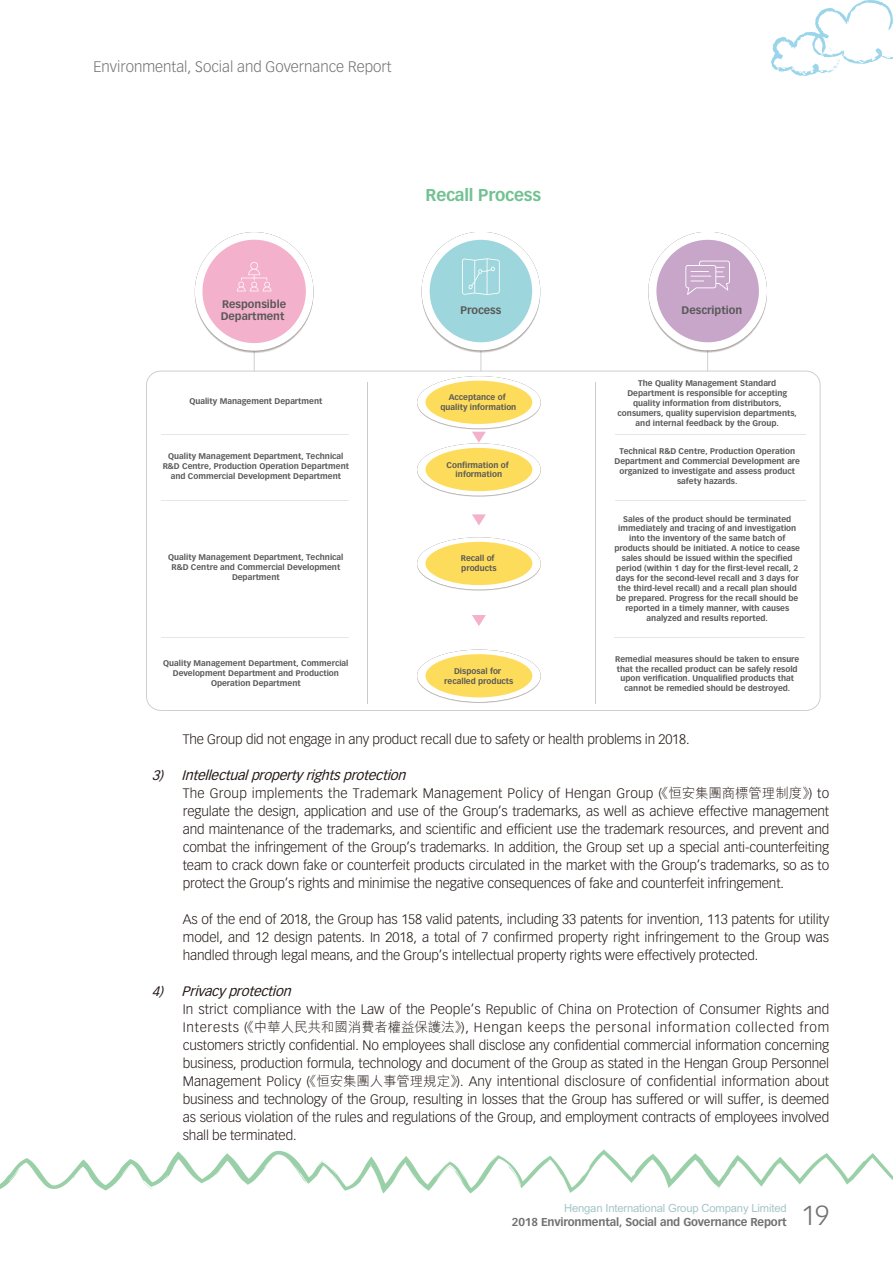
<style>
.page{position:relative;width:893px;height:1263px;background:#fff}
.page>*{position:absolute;margin:0;border:0;box-sizing:border-box;transform-origin:0 0}
.t1{font:300 27px "Vectora LT Std";color:#717171}
.t2{font:700 16.8px "Vectora LT Std";letter-spacing:-.01em;color:#72c193}
.t3{font:300 15px "Vectora LT Std";color:#717171}
.t4{font:300 13.5px/18px "Vectora LT Std";letter-spacing:-.01em;color:#231916;text-align:justify}
.t5{font:italic 13.5px "Vectora LT Std";color:#231916}
.t6{font:700 11.25px "Vectora LT Std";letter-spacing:-.015em;color:#717171}
.t7{font:11.25px "M Hei HK Bold E Ten B5 H";letter-spacing:-.015em;color:#a5c5c8}
.t8{font:700 10.8px/12.6px "Vectora LT Std";color:#595857}
.t9{font:700 8.1px/9.9px "Vectora LT Std";color:#595857;text-align:center}
.s1{font-weight:400;font-style:italic}
.s2{font-family:"M Hei HK Light E Ten B5 H";font-weight:400}
</style>
<div class="page">
<svg style="left:771px;top:0;width:122px;height:76px"></svg>
<svg style="left:0;top:1149px;width:893px;height:45px"></svg>
<svg style="left:215px;top:1169px;width:6px;height:6px"></svg>
<svg style="left:62px;top:1175px;width:14px;height:12px"></svg>
<svg style="left:138px;top:1174px;width:15px;height:15px"></svg>
<svg style="left:146px;top:371px;width:675px;height:340px"></svg>
<hr style="left:615px;top:434px;width:191px;height:1px;background:#e6e6e5">
<hr style="left:615px;top:500px;width:191px;height:1px;background:#e6e6e5">
<hr style="left:614px;top:637px;width:191px;height:1px;background:#e6e6e5">
<hr style="left:161px;top:434px;width:188px;height:1px;background:#e6e6e5">
<hr style="left:161px;top:500px;width:188px;height:1px;background:#e6e6e5">
<hr style="left:161px;top:637px;width:188px;height:1px;background:#e6e6e5">
<hr style="left:595px;top:382px;width:1px;height:321px;background:#c9cacb">
<hr style="left:367px;top:382px;width:1px;height:321px;background:#c9cacb">
<svg style="left:472px;top:514px;width:14px;height:11px"></svg>
<svg style="left:472px;top:615px;width:14px;height:11px"></svg>
<svg style="left:417px;top:376px;width:124px;height:121px"></svg>
<svg style="left:417px;top:537px;width:124px;height:54px"></svg>
<svg style="left:417px;top:650px;width:124px;height:53px"></svg>
<hr style="left:254px;top:291px;width:1px;height:81px;background:#c9cacb">
<svg style="left:195px;top:232px;width:118px;height:122px"></svg>
<hr style="left:480px;top:291px;width:1px;height:80px;background:#c9cacb">
<svg style="left:422px;top:232px;width:118px;height:122px"></svg>
<hr style="left:707px;top:291px;width:1px;height:80px;background:#c9cacb">
<svg style="left:648px;top:232px;width:119px;height:121px"></svg>
<p class="t3" style="left:94px;top:59px;width:299px">Environmental, Social and Governance Report</p>
<p class="t8" style="left:221px;top:298px;width:67px">Responsible<br>Department</p>
<p class="t9" style="left:189px;top:396px;width:135px">Quality Management Department</p>
<p class="t9" style="left:163px;top:452px;width:188px">Quality Management Department, Technical<br>R&amp;D Centre, Production Operation Department and Commercial Development Department</p>
<p class="t9" style="left:168px;top:553px;width:177px">Quality Management Department, Technical<br>R&amp;D Centre and Commercial Development<br>Department</p>
<p class="t9" style="left:163px;top:658px;width:187px">Quality Management Department, Commercial<br>Development Department and Production<br>Operation Department</p>
<p class="t2" style="left:426px;top:187px;width:117px">Recall Process</p>
<p class="t8" style="left:460px;top:304px;width:43px">Process</p>
<p class="t8" style="left:681px;top:304px;width:62px">Description</p>
<p class="t9" style="left:440px;top:393px;width:77px">Acceptance of quality information</p>
<p class="t9" style="left:446px;top:460px;width:64px">Confirmation of information</p>
<p class="t9" style="left:461px;top:554px;width:37px;text-align:left">Recall of products</p>
<p class="t9" style="left:444px;top:666px;width:71px">Disposal for recalled products</p>
<p class="t9" style="left:618px;top:378px;width:181px">The Quality Management Standard Department is responsible for accepting quality information from distributors, consumers, quality supervision departments, and internal feedback by the Group.</p>
<p class="t9" style="left:614px;top:447px;width:187px">Technical R&amp;D Centre, Production Operation Department and Commercial Development are organized to investigate and assess product safety hazards.</p>
<p class="t9" style="left:614px;top:514px;width:187px">Sales of the product should be terminated immediately and tracing of and investigation into the inventory of the same batch of products should be initiated. A notice to cease sales should be issued within the specified period (within 1 day for the first-level recall, 2 days for the second-level recall and 3 days for the third-level recall) and a recall plan should be prepared. Progress for the recall should be reported in a timely manner, with causes analyzed and results reported.</p>
<p class="t9" style="left:615px;top:654px;width:186px">Remedial measures should be taken to ensure that the recalled product can be safely resold upon verification. Unqualified products that cannot be remedied should be destroyed.</p>
<p class="t4" style="left:183px;top:731px;width:508px">The Group did not engage in any product recall due to safety or health problems in 2018.</p>
<p class="t4" style="left:183px;top:767px;width:648px;text-align:left;text-indent:-31px"><span class="s1">3) Intellectualpropertyrightsprotection<br></span>The Group implements the Trademark Management Policy of Hengan Group (<span class="s2">《恒安集團商標管理制度》</span>) to regulate the design, application and use of the Group’s trademarks, as well as achieve effective management and maintenance of the trademarks, and scientific and efficient use the trademark resources, and prevent and combat the infringement of the Group’s trademarks. In addition, the Group set up a special anti-counterfeiting team to crack down fake or counterfeit products circulated in the market with the Group’s trademarks, so as to protect the Group’s rights and minimise the negative consequences of fake and counterfeit infringement.</p>
<p class="t4" style="left:183px;top:911px;width:648px">As of the end of 2018, the Group has 158 valid patents, including 33 patents for invention, 113 patents for utility model, and 12 design patents. In 2018, a total of 7 confirmed property right infringement to the Group was handled through legal means, and the Group’s intellectual property rights were effectively protected.</p>
<p class="t5" style="left:152px;top:984px;width:144px">4) Privacyprotection</p>
<p class="t4" style="left:183px;top:1001px;width:648px">In strict compliance with the Law of the People’s Republic of China on Protection of Consumer Rights and Interests (<span class="s2">《中華人民共和國消費者權益保護法》</span>), Hengan keeps the personal information collected from customers strictly confidential. No employees shall disclose any confidential commercial information concerning business, production formula, technology and document of the Group as stated in the Hengan Group Personnel Management Policy (<span class="s2">《恒安集團人事管理規定》</span>). Any intentional disclosure of confidential information about business and technology of the Group, resulting in losses that the Group has suffered or will suffer, is deemed as serious violation of the rules and regulations of the Group, and employment contracts of employees involved shall be terminated.</p>
<p class="t7" style="left:564px;top:1203px;width:224px">Hengan International Group Company Limited</p>
<p class="t6" style="left:512px;top:1217px;width:276px">2018 Environmental, Social and Governance Report</p>
<h1 class="t1" style="left:801px;top:1202px;width:29px">19</h1>
</div>
